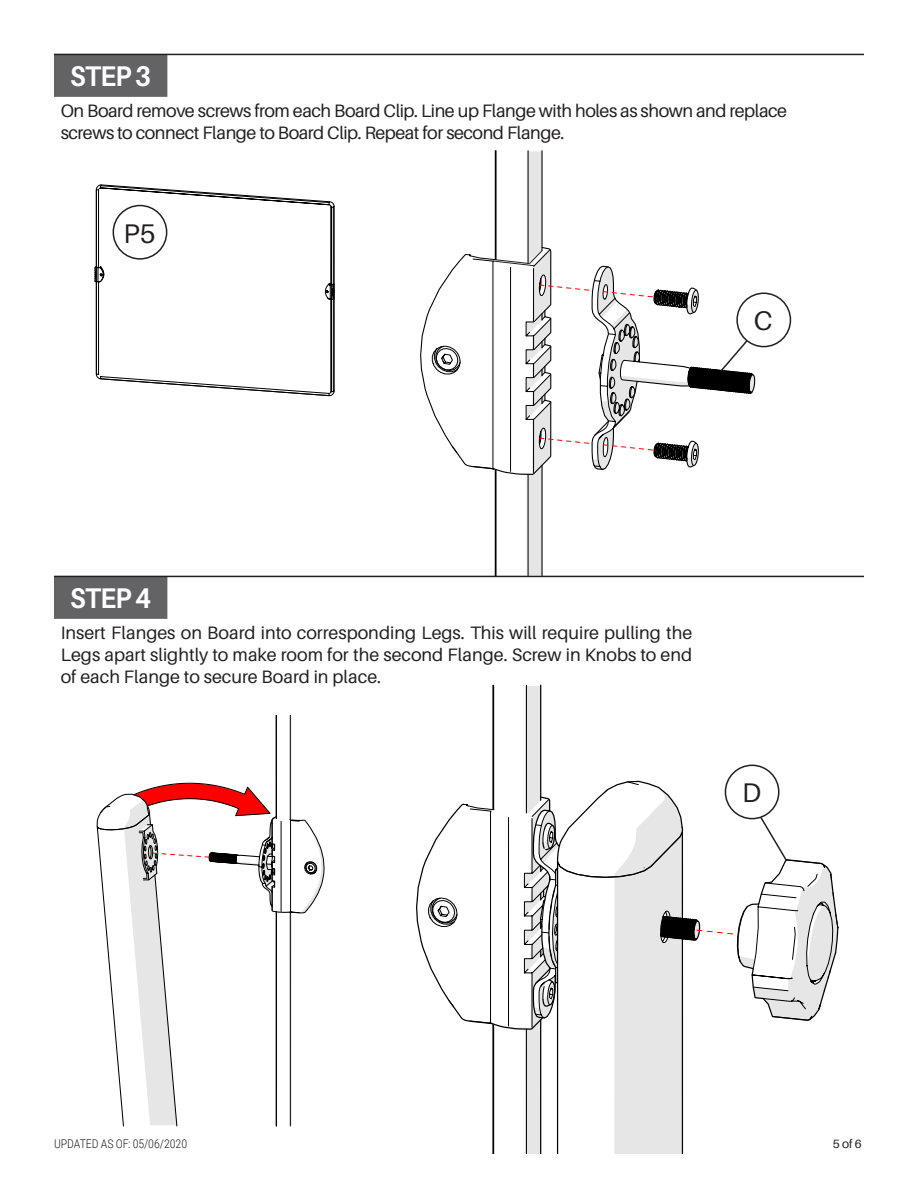
<style>
.page{position:relative;width:918px;height:1188px;background:#fff}
.page>*{position:absolute;margin:0;border:0;box-sizing:border-box;transform-origin:0 0}
.Section_Title_Headin{font:700 28.5px "Aileron";letter-spacing:-.025em;color:#fff;scale:.9 1}
.t1{font:27px "Aileron";color:#231f20}
.t2{font:18px/21.6px "Aileron";letter-spacing:-.025em;color:#231f20}
.Version{font:300 12px "Roboto Condensed";letter-spacing:-.005em;color:#231f20}
.parts_needed_center{font:12px "Aileron";color:#231f20}
</style>
<div class="page">
<svg style="left:492px;top:686px;width:285px;height:468px"></svg>
<hr style="left:557px;top:862px;width:1px;height:292px;background:#000">
<hr style="left:682px;top:939px;width:1px;height:215px;background:#000">
<hr style="left:493px;top:1024px;width:1px;height:130px;background:#000">
<hr style="left:493px;top:685px;width:1px;height:125px;background:#000">
<hr style="left:526px;top:1029px;width:1px;height:125px;background:#000">
<hr style="left:526px;top:685px;width:1px;height:128px;background:#000">
<hr style="left:540px;top:1020px;width:1px;height:134px;background:#000">
<hr style="left:540px;top:685px;width:1px;height:115px;background:#000">
<svg style="left:494px;top:151px;width:47px;height:424px"></svg>
<hr style="left:496px;top:470px;width:1px;height:105px;background:#000">
<hr style="left:495px;top:469px;width:1px;height:106px;background:#000">
<hr style="left:496px;top:151px;width:1px;height:109px;background:#000">
<hr style="left:495px;top:151px;width:1px;height:109px;background:#000">
<hr style="left:528px;top:474px;width:1px;height:101px;background:#000">
<hr style="left:528px;top:151px;width:1px;height:112px;background:#000">
<hr style="left:541px;top:465px;width:2px;height:110px;background:#000">
<hr style="left:541px;top:151px;width:2px;height:100px;background:#000">
<div style="left:54px;top:54px;width:113px;height:43px;background:#636366;border:2px solid #636366"></div>
<hr style="left:54px;top:54px;width:810px;height:1px;background:#231f20">
<div style="left:54px;top:576px;width:113px;height:43px;background:#636366;border:2px solid #636366"></div>
<hr style="left:54px;top:576px;width:810px;height:1px;background:#231f20">
<svg style="left:96px;top:184px;width:239px;height:212px"></svg>
<svg style="left:94px;top:265px;width:11px;height:19px"></svg>
<hr style="left:290px;top:715px;width:1px;height:105px;background:#000">
<hr style="left:276px;top:715px;width:1px;height:103px;background:#000">
<svg style="left:96px;top:782px;width:228px;height:344px"></svg>
<div style="left:113px;top:206px;width:54px;height:53px;background:#fff;border-radius:50%"></div>
<div style="left:113px;top:205px;width:54px;height:55px;border:2px solid #231f20;border-radius:50%"></div>
<div style="left:736px;top:293px;width:55px;height:54px;border:2px solid #231f20;border-radius:50%"></div>
<svg style="left:420px;top:246px;width:341px;height:300px"></svg>
<svg style="left:416px;top:780px;width:423px;height:250px"></svg>
<div style="left:725px;top:765px;width:54px;height:54px;background:#fff;border-radius:50%"></div>
<div style="left:725px;top:765px;width:55px;height:54px;border:2px solid #231f20;border-radius:50%"></div>
<p class="Section_Title_Headin" style="left:70px;top:61px;width:92px">STEP 3</p>
<p class="t2" style="left:61px;top:101px;width:728px">On Board remove screws from each Board Clip. Line up Flange with holes as shown and replace screws to connect Flange to Board Clip. Repeat for second Flange.</p>
<p class="t1" style="left:124px;top:218px;width:33px">P5</p>
<p class="t1" style="left:754px;top:306px;width:20px">C</p>
<p class="Section_Title_Headin" style="left:70px;top:583px;width:92px">STEP 4</p>
<p class="t2" style="left:61px;top:623px;width:633px;text-align:justify">Insert Flanges on Board into corresponding Legs. This will require pulling the Legs apart slightly to make room for the second Flange. Screw in Knobs to end of each Flange to secure Board in place.</p>
<p class="t1" style="left:742px;top:778px;width:21px">D</p>
<p class="Version" style="left:54px;top:1135px;width:135px">UPDATED AS OF: 05/06/2020</p>
<p class="parts_needed_center" style="left:833px;top:1137px;width:31px">5 of 6</p>
</div>
